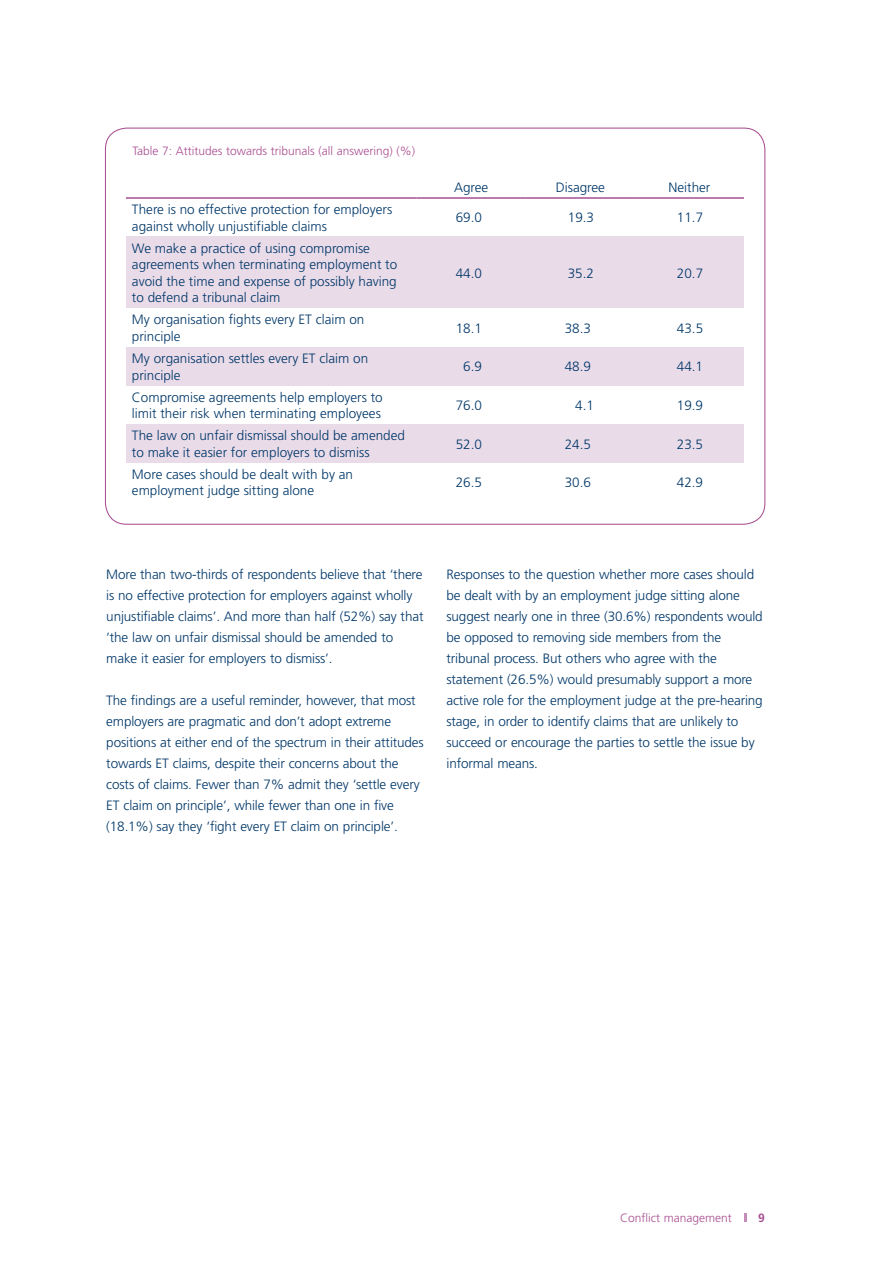
<style>
.page{position:relative;width:893px;height:1263px;background:#fff}
.page>*{position:absolute;margin:0;border:0;box-sizing:border-box;transform-origin:0 0}
.t1{font:300 13.5px/21px "Frutiger";letter-spacing:-.01em;color:#003768}
.t2{font:300 12px "Frutiger";color:#a94e91}
.t3{font:700 12px "Frutiger";color:#a94e91}
</style>
<div class="page">
<div style="left:126px;top:237px;width:291px;height:71px;background:#eadbe9"></div>
<div style="left:417px;top:237px;width:109px;height:71px;background:#eadbe9"></div>
<div style="left:526px;top:237px;width:109px;height:71px;background:#eadbe9"></div>
<div style="left:635px;top:237px;width:109px;height:71px;background:#eadbe9"></div>
<div style="left:126px;top:347px;width:291px;height:38px;background:#eadbe9"></div>
<div style="left:417px;top:347px;width:109px;height:38px;background:#eadbe9"></div>
<div style="left:526px;top:347px;width:109px;height:38px;background:#eadbe9"></div>
<div style="left:635px;top:347px;width:109px;height:38px;background:#eadbe9"></div>
<div style="left:126px;top:424px;width:291px;height:39px;background:#eadbe9"></div>
<div style="left:417px;top:424px;width:109px;height:39px;background:#eadbe9"></div>
<div style="left:526px;top:424px;width:109px;height:39px;background:#eadbe9"></div>
<div style="left:635px;top:424px;width:109px;height:39px;background:#eadbe9"></div>
<hr style="left:126px;top:197px;width:291px;height:2px;background:#a94e91">
<hr style="left:417px;top:197px;width:109px;height:2px;background:#a94e91">
<hr style="left:526px;top:197px;width:109px;height:2px;background:#a94e91">
<hr style="left:635px;top:197px;width:109px;height:2px;background:#a94e91">
<svg style="left:744px;top:1213px;width:2px;height:9px"></svg>
<p class="t2" style="left:132px;top:144px;width:284px">Table 7: Attitudes towards tribunals (all answering) (%)</p>
<p class="t1" style="left:454px;top:177px;width:36px">Agree</p>
<p class="t1" style="left:556px;top:177px;width:51px">Disagree</p>
<p class="t1" style="left:668px;top:177px;width:43px">Neither</p>
<p class="t1" style="left:132px;top:201px;width:262px;line-height:16.5px">There is no effective protection for employers against wholly unjustifiable claims</p>
<p class="t1" style="left:456px;top:207px;width:28px">69.0</p>
<p class="t1" style="left:568px;top:207px;width:28px">19.3</p>
<p class="t1" style="left:677px;top:207px;width:28px">11.7</p>
<p class="t1" style="left:132px;top:238px;width:240px">We make a practice of using compromise</p>
<p class="t1" style="left:132px;top:257px;width:267px;line-height:16.5px">agreements when terminating employment to avoid the time and expense of possibly having</p>
<p class="t1" style="left:456px;top:263px;width:28px">44.0</p>
<p class="t1" style="left:568px;top:263px;width:28px">35.2</p>
<p class="t1" style="left:677px;top:263px;width:28px">20.7</p>
<p class="t1" style="left:132px;top:287px;width:150px">to defend a tribunal claim</p>
<p class="t1" style="left:132px;top:312px;width:234px;line-height:16.5px">My organisation fights every ET claim on principle</p>
<p class="t1" style="left:456px;top:318px;width:28px">18.1</p>
<p class="t1" style="left:565px;top:318px;width:28px">38.3</p>
<p class="t1" style="left:677px;top:318px;width:28px">43.5</p>
<p class="t1" style="left:132px;top:350px;width:238px;line-height:16.5px">My organisation settles every ET claim on principle</p>
<p class="t1" style="left:463px;top:356px;width:20px">6.9</p>
<p class="t1" style="left:565px;top:356px;width:28px">48.9</p>
<p class="t1" style="left:677px;top:356px;width:28px">44.1</p>
<p class="t1" style="left:132px;top:389px;width:252px;line-height:16.5px">Compromise agreements help employers to limit their risk when terminating employees</p>
<p class="t1" style="left:456px;top:395px;width:28px">76.0</p>
<p class="t1" style="left:575px;top:395px;width:20px">4.1</p>
<p class="t1" style="left:677px;top:395px;width:28px">19.9</p>
<p class="t1" style="left:132px;top:428px;width:275px;line-height:16.5px">The law on unfair dismissal should be amended to make it easier for employers to dismiss</p>
<p class="t1" style="left:456px;top:434px;width:28px">52.0</p>
<p class="t1" style="left:565px;top:434px;width:28px">24.5</p>
<p class="t1" style="left:677px;top:434px;width:28px">23.5</p>
<p class="t1" style="left:132px;top:466px;width:223px;line-height:16.5px">More cases should be dealt with by an employment judge sitting alone</p>
<p class="t1" style="left:456px;top:472px;width:28px">26.5</p>
<p class="t1" style="left:565px;top:472px;width:28px">30.6</p>
<p class="t1" style="left:677px;top:472px;width:28px">42.9</p>
<p class="t1" style="left:106px;top:564px;width:319px">More than two-thirds of respondents believe that ‘there is no effective protection for employers against wholly unjustifiable claims’. And more than half (52%) say that ‘the law on unfair dismissal should be amended to make it easier for employers to dismiss’.</p>
<p class="t1" style="left:106px;top:690px;width:319px">The findings are a useful reminder, however, that most employers are pragmatic and don’t adopt extreme positions at either end of the spectrum in their attitudes towards ET claims, despite their concerns about the costs of claims. Fewer than 7% admit they ‘settle every ET claim on principle’, while fewer than one in five (18.1%) say they ‘fight every ET claim on principle’.</p>
<p class="t1" style="left:446px;top:564px;width:318px">Responses to the question whether more cases should be dealt with by an employment judge sitting alone suggest nearly one in three (30.6%) respondents would be opposed to removing side members from the tribunal process. But others who agree with the statement (26.5%) would presumably support a more active role for the employment judge at the pre-hearing stage, in order to identify claims that are unlikely to succeed or encourage the parties to settle the issue by informal means.</p>
<p class="t2" style="left:620px;top:1211px;width:113px">Conflict management</p>
<p class="t3" style="left:758px;top:1210px;width:8px">9</p>
</div>
